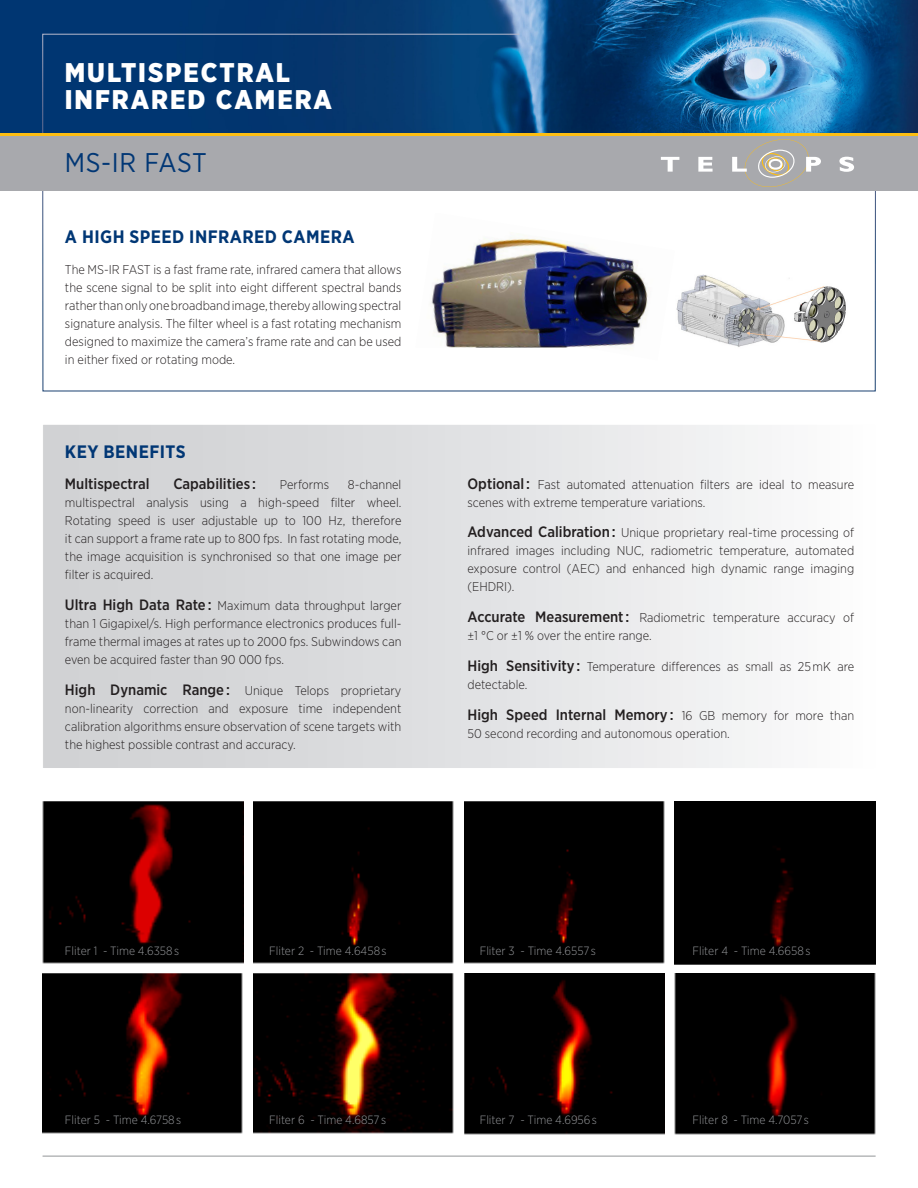
<style>
.page{position:relative;width:918px;height:1188px;background:#fff}
.page>*{position:absolute;margin:0;border:0;box-sizing:border-box;transform-origin:0 0}
.Titre_sections{font:900 27px/27px "Gotham Narrow";letter-spacing:.075em;color:#fff}
.Titre_sections-2{font:27px "Gotham Narrow";letter-spacing:.015em;color:#013775}
.Titre_sections-3{font:700 18px "Gotham Narrow";letter-spacing:.025em;color:#013775}
.Texte_courant{font:500 15px "Gotham Narrow";color:#231f20}
.Texte_courant-2{font:300 12.75px/18px "Gotham Narrow";color:#231f20;text-align:justify}
.Légende{font:300 12px "Gotham Narrow";color:#939598}
.s1{font-weight:500;font-size:15px}
.s2{font-weight:300;font-size:12.75px}
</style>
<div class="page">
<img style="left:0;top:0;width:918px;height:134px">
<svg style="left:42px;top:34px;width:834px;height:357px"></svg>
<div style="left:43px;top:424px;width:832px;height:344px;background:linear-gradient(to right,#cccdcf,#fafafb)"></div>
<hr style="left:43px;top:1156px;width:833px;height:1px;background:#939598">
<hr style="left:0;top:134px;width:918px;height:2px;background:#fdbe12">
<div style="left:0;top:136px;width:918px;height:54px;background:#a8a9ad"></div>
<svg style="left:660px;top:156px;width:19px;height:16px"></svg>
<svg style="left:698px;top:156px;width:15px;height:16px"></svg>
<svg style="left:839px;top:157px;width:15px;height:15px"></svg>
<svg style="left:732px;top:139px;width:89px;height:48px"></svg>
<img style="left:42px;top:802px;width:201px;height:162px">
<div style="left:253px;top:802px;width:201px;height:162px;background:#000"></div>
<div style="left:464px;top:802px;width:201px;height:162px;background:#000"></div>
<div style="left:675px;top:802px;width:201px;height:162px;background:#000"></div>
<img style="left:42px;top:973px;width:201px;height:161px">
<img style="left:253px;top:973px;width:201px;height:161px">
<img style="left:464px;top:973px;width:201px;height:162px">
<img style="left:675px;top:973px;width:201px;height:162px">
<img style="left:675px;top:266px;width:173px;height:83px">
<p class="Titre_sections" style="left:65px;top:59px;width:269px">MULTISPECTRAL<br>INFRARED CAMERA</p>
<p class="Titre_sections-2" style="left:65px;top:146px;width:143px">MS-IR FAST</p>
<p class="Titre_sections-3" style="left:65px;top:225px;width:291px">A HIGH SPEED INFRARED CAMERA</p>
<p class="Texte_courant-2" style="left:65px;top:260px;width:338px">The MS-IR FAST is a fast frame rate, infrared camera that allows the scene signal to be split into eight different spectral bands rather than only one broadband image, thereby allowing spectral signature analysis. The filter wheel is a fast rotating mechanism designed to maximize the camera’s frame rate and can be used in either fixed or rotating mode.</p>
<p class="Titre_sections-3" style="left:65px;top:441px;width:122px">KEY BENEFITS</p>
<p class="Texte_courant" style="left:65px;top:474px;width:86px">Multispectral</p>
<p class="Texte_courant" style="left:173px;top:474px;width:84px">Capabilities :</p>
<p class="Texte_courant-2" style="left:280px;top:475px;width:51px">Performs</p>
<p class="Texte_courant-2" style="left:65px;top:475px;width:338px;text-indent:283px">8-channel multispectral analysis using a high-speed filter wheel.<br>Rotating speed is user adjustable up to 100 Hz, therefore it can support a frame rate up to 800 fps. In fast rotating mode, the image acquisition is synchronised so that one image per filter is acquired.</p>
<p class="Texte_courant-2" style="left:65px;top:596px;width:338px"><span class="s1">Ultra High Data Rate :</span> Maximum data throughput larger than 1 Gigapixel/s. High performance electronics produces full&shy;frame thermal images at rates up to 2000 fps. Subwindows can even be acquired faster than 90 000 fps.</p>
<p class="Texte_courant-2" style="left:65px;top:681px;width:338px"><span class="s1">High Dynamic Range :</span> Unique Telops proprietary non-linearity correction and exposure time independent calibration algorithms ensure observation of scene targets with the highest possible contrast and accuracy.</p>
<p class="Texte_courant-2" style="left:468px;top:475px;width:388px"><span class="s1">Optional :</span> Fast automated attenuation filters are ideal to measure scenes with extreme temperature variations.</p>
<p class="Texte_courant-2" style="left:468px;top:524px;width:388px"><span class="s1">Advanced Calibration :</span> Unique proprietary real-time processing of infrared images including NUC, radiometric temperature, automated exposure control (AEC) and enhanced high dynamic range imaging (EHDRI).</p>
<p class="Texte_courant-2" style="left:468px;top:608px;width:388px"><span class="s1">Accurate Measurement :</span> Radiometric temperature accuracy of ±1 °C or ±1 % over the entire range.</p>
<p class="Texte_courant-2" style="left:468px;top:657px;width:388px"><span class="s1">High Sensitivity :</span> Temperature differences as small as 25 mK are detectable.</p>
<p class="Texte_courant" style="left:468px;top:705px;width:388px">High Speed Internal Memory : <span class="s2">16 GB memory for more than</span></p>
<p class="Texte_courant-2" style="left:468px;top:724px;width:264px">50 second recording and autonomous operation.</p>
<p class="Légende" style="left:65px;top:943px;width:116px">Fliter 1 - Time 4.6358 s</p>
<p class="Légende" style="left:65px;top:1113px;width:118px">Fliter 5 - Time 4.6758 s</p>
<p class="Légende" style="left:269px;top:943px;width:119px">Fliter 2 - Time 4.6458 s</p>
<p class="Légende" style="left:269px;top:1113px;width:118px">Fliter 6 - Time 4.6857 s</p>
<p class="Légende" style="left:480px;top:943px;width:118px">Fliter 3 - Time 4.6557 s</p>
<p class="Légende" style="left:480px;top:1113px;width:119px">Fliter 7 - Time 4.6956 s</p>
<p class="Légende" style="left:692px;top:943px;width:120px">Fliter 4 - Time 4.6658 s</p>
<p class="Légende" style="left:692px;top:1113px;width:118px">Fliter 8 - Time 4.7057 s</p>
</div>
